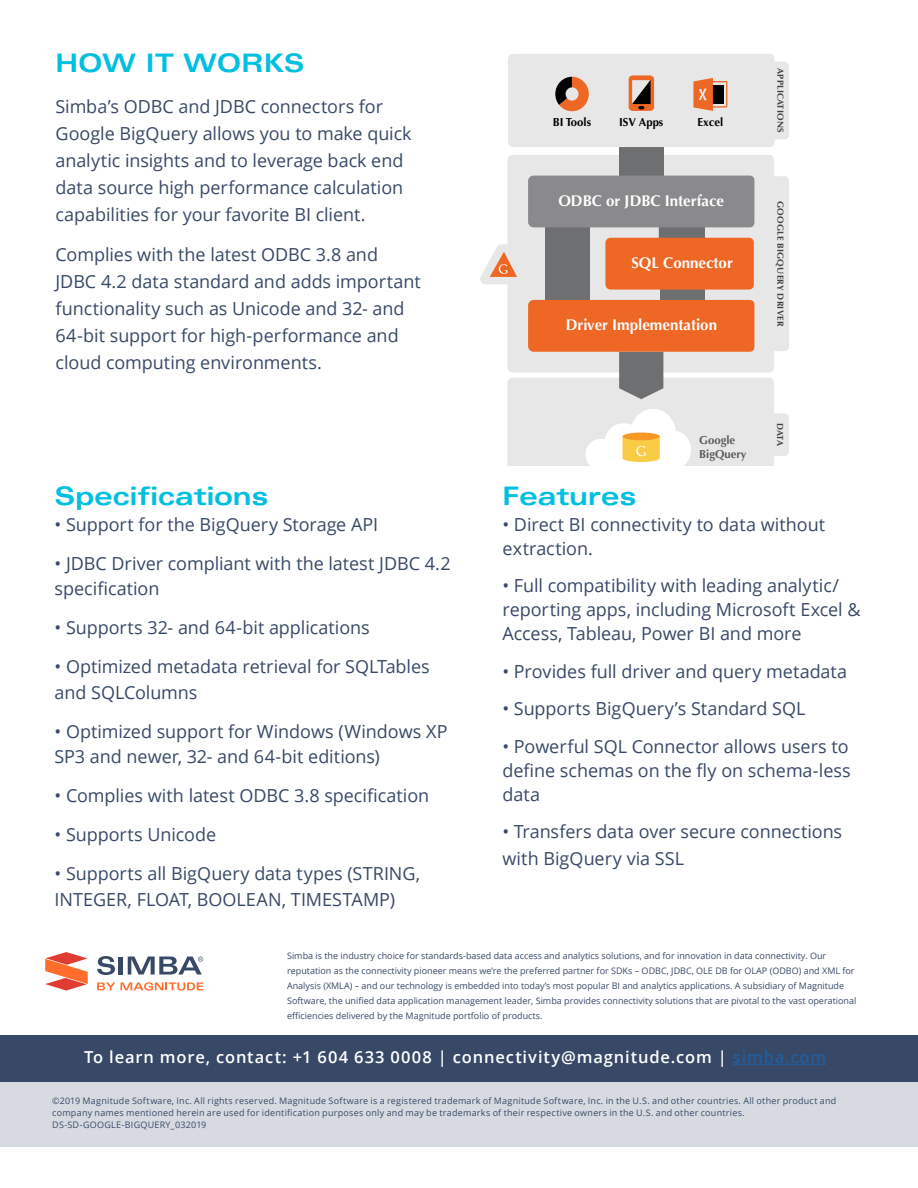
<style>
.page{position:relative;width:918px;height:1188px;background:#fff}
.page>*{position:absolute;margin:0;border:0;box-sizing:border-box;transform-origin:0 0}
.t1{font:700 expanded 25.5px "Univers LT Std";letter-spacing:-.01em;color:#00bfdf}
.t2{font:18px/27px "Open Sans";letter-spacing:-.005em;color:#384967}
.t3{font:600 16.5px "Open Sans";letter-spacing:.05em;color:#fff}
.t4{font:700 15.6px "Optima";color:#fff}
.t5{font:700 11.7px "Optima";color:#000}
.t6{font:700 11.7px/14px "Optima";color:#595a5c}
.t7{font:9px/15px "Open Sans";color:#384967}
.t8{font:9px/12px "Open Sans";letter-spacing:.025em;color:#384967}
.t9{font:700 8.85px "Optima";letter-spacing:.025em;color:#414142}
.s1{color:#215e9e}
</style>
<div class="page">
<div style="left:0;top:1035px;width:918px;height:112px;background:#d7dbe1"></div>
<div style="left:0;top:1035px;width:918px;height:47px;background:#384967"></div>
<hr style="left:733px;top:1064px;width:93px;height:1px;background:#215e9e">
<svg style="left:97px;top:982px;width:106px;height:9px"></svg>
<svg style="left:45px;top:952px;width:43px;height:39px"></svg>
<svg style="left:97px;top:956px;width:18px;height:19px"></svg>
<hr style="left:119px;top:957px;width:4px;height:18px;background:#384967">
<svg style="left:128px;top:957px;width:75px;height:18px"></svg>
<div style="left:507px;top:155px;width:267px;height:21px;background:#e7e7e7"></div>
<div style="left:619px;top:144px;width:44px;height:50px;background:#6e6f71"></div>
<svg style="left:480px;top:176px;width:309px;height:289px;background:#d8b9a9"></svg>
<svg style="left:508px;top:54px;width:281px;height:93px;background:#e1d9d5"></svg>
<h1 class="t1" style="left:56px;top:49px;width:251px">HOW IT WORKS</h1>
<p class="t2" style="left:56px;top:92px;width:358px">Simba’s ODBC and JDBC connectors for Google BigQuery allows you to make quick analytic insights and to leverage back end data source high performance calculation capabilities for your favorite BI client.</p>
<p class="t2" style="left:56px;top:241px;width:367px">Complies with the latest ODBC 3.8 and JDBC 4.2 data standard and adds important functionality such as Unicode and 32- and 64-bit support for high-performance and cloud computing environments.</p>
<h1 class="t1" style="left:55px;top:482px;width:215px">Specifications</h1>
<p class="t2" style="left:55px;top:510px;width:325px">• Support for the BigQuery Storage API</p>
<p class="t2" style="left:55px;top:550px;width:398px;line-height:25.5px">• JDBC Driver compliant with the latest JDBC 4.2 specification</p>
<p class="t2" style="left:55px;top:614px;width:317px">• Supports 32- and 64-bit applications</p>
<p class="t2" style="left:55px;top:653px;width:377px;line-height:25.5px">• Optimized metadata retrieval for SQLTables and SQLColumns</p>
<p class="t2" style="left:55px;top:718px;width:395px;line-height:25.5px">• Optimized support for Windows (Windows XP<br>SP3 and newer, 32- and 64-bit editions)</p>
<p class="t2" style="left:55px;top:782px;width:376px">• Complies with latest ODBC 3.8 specification</p>
<p class="t2" style="left:55px;top:821px;width:163px">• Supports Unicode</p>
<p class="t2" style="left:55px;top:860px;width:367px;line-height:25.5px">• Supports all BigQuery data types (STRING,<br>INTEGER, FLOAT, BOOLEAN, TIMESTAMP)</p>
<p class="t5" style="left:553px;top:115px;width:40px">BI Tools</p>
<p class="t5" style="left:619px;top:115px;width:46px">ISV Apps</p>
<p class="t5" style="left:697px;top:115px;width:27px">Excel</p>
<p class="t4" style="left:558px;top:192px;width:167px">ODBC or JDBC Interface</p>
<p class="t4" style="left:631px;top:254px;width:103px">SQL Connector</p>
<p class="t4" style="left:566px;top:316px;width:153px">Driver Implementation</p>
<p class="t9" style="left:786px;top:68px;width:66px;rotate:90deg">APPLICATIONS</p>
<p class="t9" style="left:786px;top:201px;width:127px;rotate:90deg">GOOGLE BIGQUERY DRIVER</p>
<p class="t6" style="left:699px;top:433px;width:49px">Google<br>BigQuery</p>
<p class="t9" style="left:785px;top:423px;width:25px;rotate:90deg">DATA</p>
<h1 class="t1" style="left:503px;top:482px;width:135px">Features</h1>
<p class="t2" style="left:503px;top:512px;width:324px;line-height:24px">• Direct BI connectivity to data without extraction.</p>
<p class="t2" style="left:503px;top:573px;width:360px;line-height:24px">• Full compatibility with leading analytic/ reporting apps, including Microsoft Excel &amp;<br>Access, Tableau, Power BI and more</p>
<p class="t2" style="left:503px;top:657px;width:346px">• Provides full driver and query metadata</p>
<p class="t2" style="left:503px;top:695px;width:304px">• Supports BigQuery’s Standard SQL</p>
<p class="t2" style="left:503px;top:734px;width:350px;line-height:24px">• Powerful SQL Connector allows users to define schemas on the fly on schema-less data</p>
<p class="t2" style="left:503px;top:818px;width:341px">• Transfers data over secure connections with BigQuery via SSL</p>
<p class="t7" style="left:287px;top:948px;width:571px">Simba is the industry choice for standards-based data access and analytics solutions, and for innovation in data connectivity. Our reputation as the connectivity pioneer means we’re the preferred partner for SDKs – ODBC, JDBC, OLE DB for OLAP (ODBO) and XML for Analysis (XMLA) – and our technology is embedded into today’s most popular BI and analytics applications. A subsidiary of Magnitude Software, the unified data application management leader, Simba provides connectivity solutions that are pivotal to the vast operational efficiencies delivered by the Magnitude portfolio of products.</p>
<p class="t3" style="left:84px;top:1046px;width:744px">To learn more, contact: +1 604 633 0008 | connectivity@magnitude.com | <span class="s1">simba.com</span></p>
<p class="t8" style="left:52px;top:1095px;width:786px">©2019 Magnitude Software, Inc. All rights reserved. Magnitude Software is a registered trademark of Magnitude Software, Inc. in the U.S. and other countries. All other product and company names mentioned herein are used for identification purposes only and may be trademarks of their respective owners in the U.S. and other countries.<br>DS-SD-GOOGLE-BIGQUERY_032019</p>
</div>
